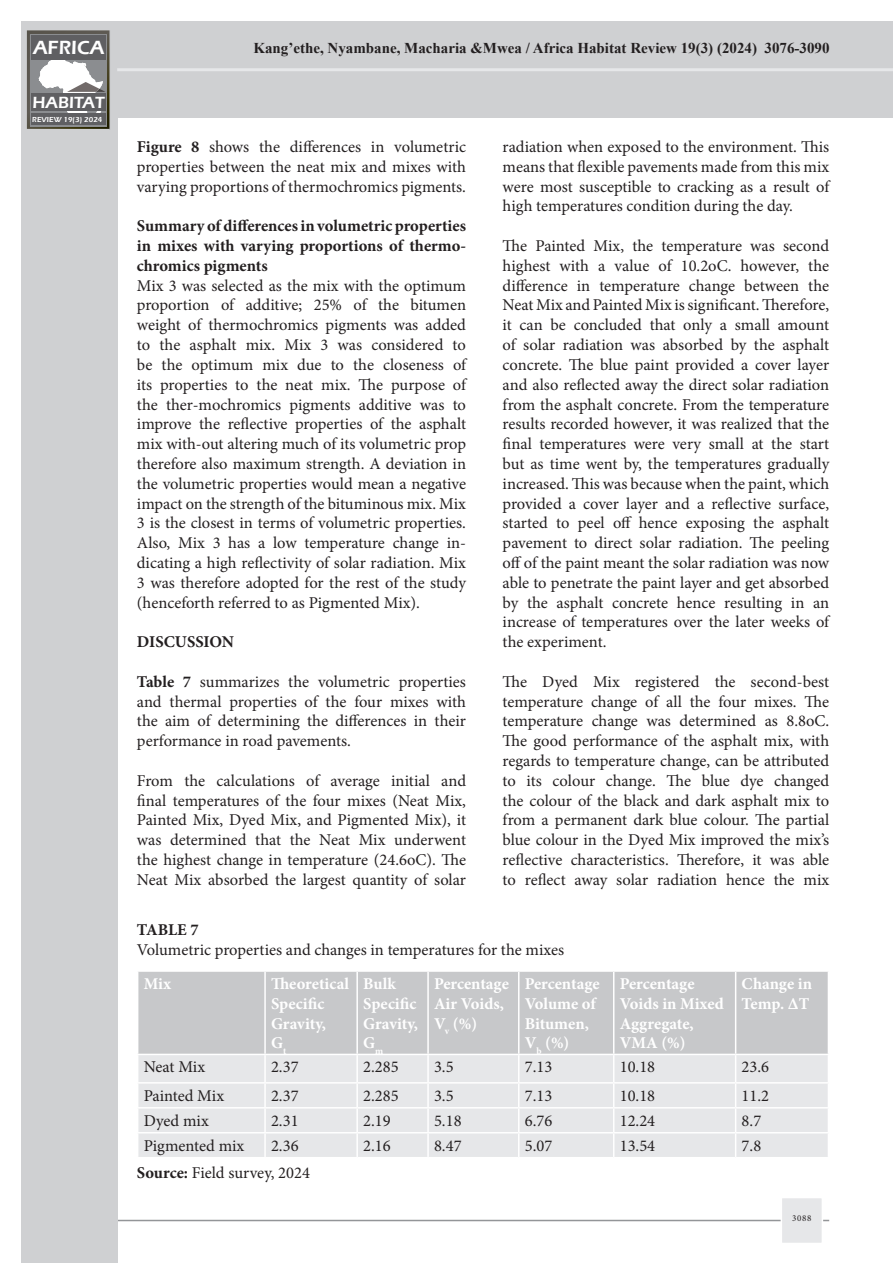
<style>
.page{position:relative;width:893px;height:1263px;background:#fff}
.page>*{position:absolute;margin:0;border:0;box-sizing:border-box;transform-origin:0 0}
.t1{font:600 19.65px "Eras ITC";color:#fff}
.t2{font:600 16.65px "Eras ITC";color:#fff}
.t3{font:16.5px/19.8px "Minion Pro";color:#231f20;text-align:justify}
.t4{font:700 16.5px/19.8px "Minion Pro";color:#fff}
.t5{font:700 16.5px/19.8px "Minion Pro";color:#231f20;text-align:justify}
.t6{font:700 15px "Times New Roman";color:#231f20}
.t7{font:12.75px "Arial";color:#231f20}
.t8{font:9px "Minion Pro";color:#231f20}
.t9{font:600 7.5px "Eras ITC";color:#fff}
.s1{font-weight:700}
</style>
<div class="page">
<hr style="left:64px;top:1220px;width:765px;height:1px;background:#939598">
<div style="left:116px;top:21px;width:777px;height:96px;background:#cfd0d2"></div>
<div style="left:21px;top:21px;width:96px;height:1242px;background:#cfd0d2"></div>
<hr style="left:117px;top:68px;width:776px;height:3px;background:#e6e7e9">
<svg style="left:27px;top:30px;width:83px;height:100px;background:#818181"></svg>
<div style="left:781px;top:1197px;width:42px;height:47px;background:#e6e7e9;border:2px solid #fff"></div>
<div style="left:138px;top:972px;width:690px;height:82px;background:#c7c8ca"></div>
<div style="left:138px;top:1055px;width:690px;height:102px;background:#e6e7e9"></div>
<hr style="left:264px;top:972px;width:2px;height:82px;background:#fff">
<hr style="left:356px;top:972px;width:2px;height:82px;background:#fff">
<hr style="left:427px;top:972px;width:2px;height:82px;background:#fff">
<hr style="left:518px;top:972px;width:1px;height:82px;background:#fff">
<hr style="left:613px;top:972px;width:1px;height:82px;background:#fff">
<hr style="left:735px;top:972px;width:1px;height:82px;background:#fff">
<hr style="left:264px;top:1055px;width:2px;height:27px;background:#fff">
<hr style="left:356px;top:1055px;width:2px;height:27px;background:#fff">
<hr style="left:427px;top:1055px;width:2px;height:27px;background:#fff">
<hr style="left:137px;top:1082px;width:128px;height:1px;background:#fff">
<hr style="left:265px;top:1082px;width:92px;height:1px;background:#fff">
<hr style="left:264px;top:1083px;width:2px;height:24px;background:#fff">
<hr style="left:357px;top:1082px;width:71px;height:1px;background:#fff">
<hr style="left:356px;top:1083px;width:2px;height:24px;background:#fff">
<hr style="left:428px;top:1082px;width:91px;height:1px;background:#fff">
<hr style="left:427px;top:1083px;width:2px;height:24px;background:#fff">
<hr style="left:519px;top:1082px;width:95px;height:1px;background:#fff">
<hr style="left:614px;top:1082px;width:122px;height:1px;background:#fff">
<hr style="left:736px;top:1082px;width:93px;height:1px;background:#fff">
<hr style="left:137px;top:1107px;width:128px;height:1px;background:#fff">
<hr style="left:265px;top:1107px;width:92px;height:1px;background:#fff">
<hr style="left:264px;top:1108px;width:2px;height:24px;background:#fff">
<hr style="left:357px;top:1107px;width:71px;height:1px;background:#fff">
<hr style="left:356px;top:1108px;width:2px;height:24px;background:#fff">
<hr style="left:428px;top:1107px;width:91px;height:1px;background:#fff">
<hr style="left:427px;top:1108px;width:2px;height:24px;background:#fff">
<hr style="left:519px;top:1107px;width:95px;height:1px;background:#fff">
<hr style="left:614px;top:1107px;width:122px;height:1px;background:#fff">
<hr style="left:736px;top:1107px;width:93px;height:1px;background:#fff">
<hr style="left:137px;top:1132px;width:128px;height:1px;background:#fff">
<hr style="left:265px;top:1132px;width:92px;height:1px;background:#fff">
<hr style="left:264px;top:1133px;width:2px;height:24px;background:#fff">
<hr style="left:357px;top:1132px;width:71px;height:1px;background:#fff">
<hr style="left:356px;top:1133px;width:2px;height:24px;background:#fff">
<hr style="left:428px;top:1132px;width:91px;height:1px;background:#fff">
<hr style="left:427px;top:1133px;width:2px;height:24px;background:#fff">
<hr style="left:519px;top:1132px;width:95px;height:1px;background:#fff">
<svg style="left:518px;top:1055px;width:1px;height:102px"></svg>
<hr style="left:614px;top:1132px;width:122px;height:1px;background:#fff">
<svg style="left:613px;top:1055px;width:1px;height:102px"></svg>
<hr style="left:736px;top:1132px;width:93px;height:1px;background:#fff">
<svg style="left:735px;top:1055px;width:1px;height:102px"></svg>
<p class="t1" style="left:33px;top:37px;width:73px">AFRICA</p>
<p class="t2" style="left:32px;top:93px;width:74px">HABITAT</p>
<p class="t9" style="left:32px;top:115px;width:72px">REVIEW 19(3) 2024</p>
<p class="t6" style="left:253px;top:37px;width:578px">Kang’ethe, Nyambane, Macharia &amp;Mwea / Africa Habitat Review 19(3) (2024) 3076-3090</p>
<p class="t3" style="left:137px;top:137px;width:331px"><span class="s1">Figure 8</span> shows the differences in volumetric properties between the neat mix and mixes with varying proportions of thermochromics pigments.</p>
<p class="t5" style="left:137px;top:216px;width:331px">Summary of differences in volumetric properties in mixes with varying proportions of thermo&shy;chromics pigments</p>
<p class="t3" style="left:137px;top:276px;width:331px">Mix 3 was selected as the mix with the optimum proportion of additive; 25% of the bitumen weight of thermochromics pigments was added to the asphalt mix. Mix 3 was considered to be the optimum mix due to the closeness of its properties to the neat mix. The purpose of the ther-mochromics pigments additive was to improve the reflective properties of the asphalt mix with-out altering much of its volumetric prop therefore also maximum strength. A deviation in the volumetric properties would mean a negative impact on the strength of the bituminous mix. Mix 3 is the closest in terms of volumetric properties.<br>Also, Mix 3 has a low temperature change in&shy;dicating a high reflectivity of solar radiation. Mix 3 was therefore adopted for the rest of the study (henceforth referred to as Pigmented Mix).</p>
<p class="t5" style="left:137px;top:632px;width:99px">DISCUSSION</p>
<p class="t3" style="left:137px;top:672px;width:331px"><span class="s1">Table 7</span> summarizes the volumetric properties and thermal properties of the four mixes with the aim of determining the differences in their performance in road pavements.</p>
<p class="t3" style="left:137px;top:771px;width:331px">From the calculations of average initial and final temperatures of the four mixes (Neat Mix, Painted Mix, Dyed Mix, and Pigmented Mix), it was determined that the Neat Mix underwent the highest change in temperature (24.6oC). The Neat Mix absorbed the largest quantity of solar</p>
<p class="t3" style="left:503px;top:137px;width:328px">radiation when exposed to the environment. This means that flexible pavements made from this mix were most susceptible to cracking as a result of high temperatures condition during the day.</p>
<p class="t3" style="left:503px;top:236px;width:328px">The Painted Mix, the temperature was second highest with a value of 10.2oC. however, the difference in temperature change between the Neat Mix and Painted Mix is significant. Therefore, it can be concluded that only a small amount of solar radiation was absorbed by the asphalt concrete. The blue paint provided a cover layer and also reflected away the direct solar radiation from the asphalt concrete. From the temperature results recorded however, it was realized that the final temperatures were very small at the start but as time went by, the temperatures gradually increased. This was because when the paint, which provided a cover layer and a reflective surface, started to peel off hence exposing the asphalt pavement to direct solar radiation. The peeling off of the paint meant the solar radiation was now able to penetrate the paint layer and get absorbed by the asphalt concrete hence resulting in an increase of temperatures over the later weeks of the experiment.</p>
<p class="t3" style="left:503px;top:672px;width:328px">The Dyed Mix registered the second-best temperature change of all the four mixes. The temperature change was determined as 8.8oC.<br>The good performance of the asphalt mix, with regards to temperature change, can be attributed to its colour change. The blue dye changed the colour of the black and dark asphalt mix to from a permanent dark blue colour. The partial blue colour in the Dyed Mix improved the mix’s reflective characteristics. Therefore, it was able to reflect away solar radiation hence the mix</p>
<p class="t5" style="left:137px;top:919px;width:63px">TABLE 7</p>
<p class="t3" style="left:137px;top:939px;width:429px">Volumetric properties and changes in temperatures for the mixes</p>
<p class="t4" style="left:144px;top:974px;width:29px">Mix</p>
<p class="t4" style="left:271px;top:974px;width:79px">Theoretical<br>Specific</p>
<p class="t4" style="left:271px;top:1013px;width:56px">Gravity,</p>
<p class="t4" style="left:271px;top:1033px;width:17px">G<sub>t</sub></p>
<p class="t4" style="left:363px;top:974px;width:55px">Bulk<br>Specific</p>
<p class="t4" style="left:363px;top:1013px;width:56px">Gravity,<br>G<sub>m</sub></p>
<p class="t4" style="left:434px;top:974px;width:76px">Percentage<br>Air Voids,<br>V<sub>v</sub> (%)</p>
<p class="t4" style="left:525px;top:974px;width:76px">Percentage</p>
<p class="t4" style="left:525px;top:993px;width:73px">Volume of</p>
<p class="t4" style="left:525px;top:1013px;width:66px">Bitumen,</p>
<p class="t4" style="left:525px;top:1033px;width:46px">V<sub>b</sub> (%)</p>
<p class="t4" style="left:620px;top:974px;width:76px">Percentage</p>
<p class="t4" style="left:620px;top:993px;width:106px">Voids in Mixed<br>Aggregate,</p>
<p class="t4" style="left:620px;top:1033px;width:67px">VMA (%)</p>
<p class="t4" style="left:742px;top:974px;width:72px">Change in<br>Temp. ∆T</p>
<p class="t3" style="left:144px;top:1057px;width:63px">Neat Mix</p>
<p class="t3" style="left:271px;top:1057px;width:29px">2.37</p>
<p class="t3" style="left:363px;top:1057px;width:37px">2.285</p>
<p class="t3" style="left:434px;top:1057px;width:21px">3.5</p>
<p class="t3" style="left:525px;top:1057px;width:29px">7.13</p>
<p class="t3" style="left:620px;top:1057px;width:37px">10.18</p>
<p class="t3" style="left:742px;top:1057px;width:29px">23.6</p>
<p class="t3" style="left:144px;top:1086px;width:82px">Painted Mix</p>
<p class="t3" style="left:271px;top:1086px;width:29px">2.37</p>
<p class="t3" style="left:363px;top:1086px;width:37px">2.285</p>
<p class="t3" style="left:434px;top:1086px;width:21px">3.5</p>
<p class="t3" style="left:525px;top:1086px;width:29px">7.13</p>
<p class="t3" style="left:620px;top:1086px;width:37px">10.18</p>
<p class="t3" style="left:742px;top:1086px;width:29px">11.2</p>
<p class="t3" style="left:144px;top:1111px;width:67px">Dyed mix</p>
<p class="t3" style="left:271px;top:1111px;width:29px">2.31</p>
<p class="t3" style="left:363px;top:1111px;width:29px">2.19</p>
<p class="t3" style="left:434px;top:1111px;width:29px">5.18</p>
<p class="t3" style="left:525px;top:1111px;width:29px">6.76</p>
<p class="t3" style="left:620px;top:1111px;width:37px">12.24</p>
<p class="t3" style="left:742px;top:1111px;width:21px">8.7</p>
<p class="t3" style="left:144px;top:1136px;width:102px">Pigmented mix</p>
<p class="t3" style="left:271px;top:1136px;width:29px">2.36</p>
<p class="t3" style="left:363px;top:1136px;width:29px">2.16</p>
<p class="t3" style="left:434px;top:1136px;width:29px">8.47</p>
<p class="t3" style="left:525px;top:1136px;width:29px">5.07</p>
<p class="t3" style="left:620px;top:1136px;width:37px">13.54</p>
<p class="t3" style="left:742px;top:1136px;width:21px">7.8</p>
<p class="t3" style="left:137px;top:1163px;width:175px"><span class="s1">Source:</span> Field survey, 2024</p>
<p class="t7" style="left:789px;top:1210px;width:27px">3088</p>
<p class="t8" style="left:792px;top:1212px;width:21px">3088</p>
</div>
